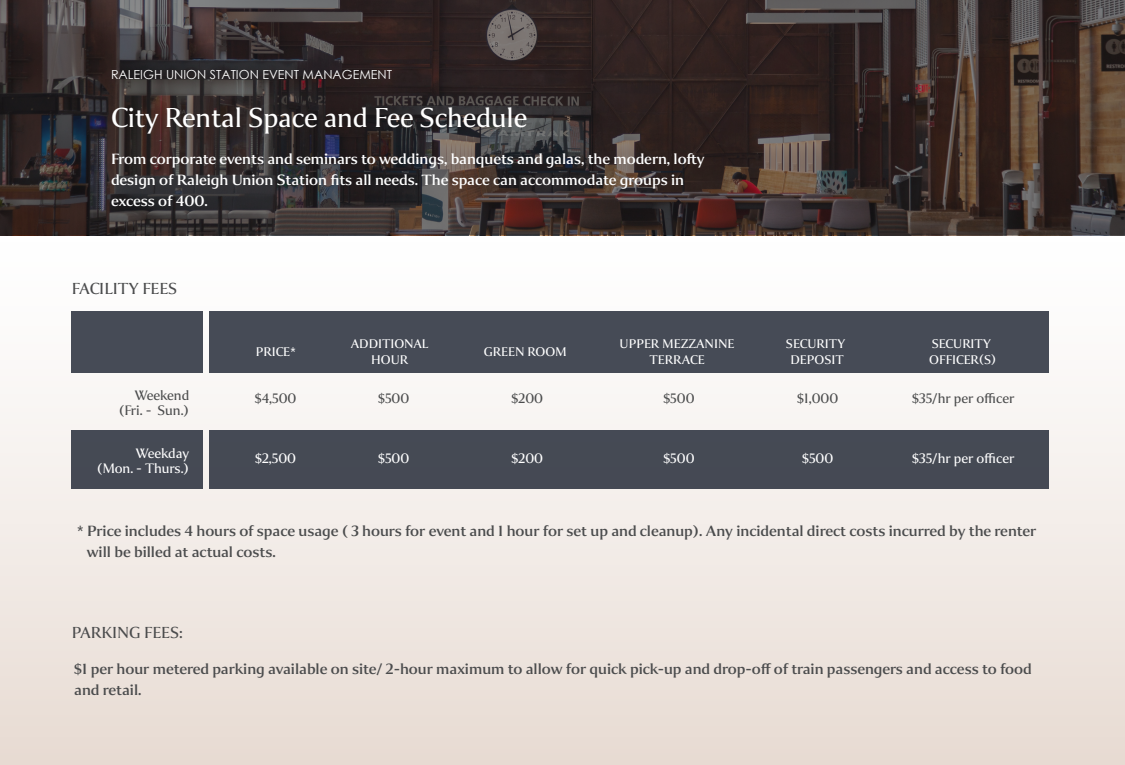
<style>
.page{position:relative;width:1125px;height:765px;background:#fff}
.page>*{position:absolute;margin:0;border:0;box-sizing:border-box;transform-origin:0 0}
.t1{font:30px "Collier";color:#fff}
.t2{font:17.5px "Collier";color:#4b4c4d}
.t3{font:16.25px/21.2px "Collier";color:#4b4c4d}
.t4{font:16.25px/21.2px "Collier";color:#fff}
.t5{font:15px "Collier";color:#4b4c4d}
.t6{font:15px "Collier";color:#fff}
.t7{font:13.75px/16.2px "Collier";color:#fff;text-align:center}
.t8{font:12.5px "Century Gothic";color:#fff}
</style>
<div class="page">
<div style="left:0;top:235px;width:1125px;height:530px;background:linear-gradient(to bottom,#fff,#e8dcd3)"></div>
<div style="left:210px;top:311px;width:839px;height:62px;background:#464b56"></div>
<div style="left:72px;top:311px;width:132px;height:62px;background:#464b56"></div>
<div style="left:210px;top:430px;width:839px;height:59px;background:#454a54"></div>
<div style="left:72px;top:430px;width:132px;height:59px;background:#454a54"></div>
<svg style="left:0;top:0;width:1125px;height:235px;background:#392f2d"></svg>
<p class="t8" style="left:111px;top:66px;width:283px">RALEIGH UNION STATION EVENT MANAGEMENT</p>
<p class="t1" style="left:111px;top:100px;width:418px">City Rental Space and Fee Schedule</p>
<p class="t4" style="left:111px;top:148px;width:595px">From corporate events and seminars to weddings, banquets and galas, the modern, lofty design of Raleigh Union Station fits all needs. The space can accommodate groups in</p>
<p class="t4" style="left:111px;top:191px;width:98px">excess of 400.</p>
<p class="t2" style="left:72px;top:278px;width:107px">FACILITY FEES</p>
<p class="t5" style="left:135px;top:386px;width:56px">Weekend</p>
<p class="t5" style="left:119px;top:401px;width:72px">(Fri. - Sun.)</p>
<p class="t7" style="left:256px;top:343px;width:42px">PRICE*</p>
<p class="t5" style="left:255px;top:390px;width:43px">$4,500</p>
<p class="t7" style="left:351px;top:336px;width:79px">ADDITIONAL<br>HOUR</p>
<p class="t5" style="left:378px;top:390px;width:33px">$500</p>
<p class="t7" style="left:484px;top:343px;width:85px">GREEN ROOM</p>
<p class="t7" style="left:620px;top:336px;width:116px">UPPER MEZZANINE<br>TERRACE</p>
<p class="t7" style="left:786px;top:336px;width:61px">SECURITY</p>
<p class="t7" style="left:790px;top:352px;width:55px">DEPOSIT</p>
<p class="t5" style="left:512px;top:390px;width:33px">$200</p>
<p class="t5" style="left:663px;top:390px;width:33px">$500</p>
<p class="t5" style="left:797px;top:390px;width:42px">$1,000</p>
<p class="t7" style="left:932px;top:336px;width:61px">SECURITY</p>
<p class="t7" style="left:929px;top:352px;width:68px">OFFICER(S)</p>
<p class="t5" style="left:912px;top:390px;width:104px">$35/hr per officer</p>
<p class="t6" style="left:136px;top:444px;width:55px">Weekday</p>
<p class="t6" style="left:912px;top:450px;width:104px">$35/hr per officer</p>
<p class="t6" style="left:255px;top:450px;width:42px">$2,500</p>
<p class="t6" style="left:378px;top:450px;width:33px">$500</p>
<p class="t6" style="left:512px;top:450px;width:33px">$200</p>
<p class="t6" style="left:663px;top:450px;width:33px">$500</p>
<p class="t6" style="left:802px;top:450px;width:33px">$500</p>
<p class="t6" style="left:97px;top:459px;width:94px">(Mon. - Thurs.)</p>
<p class="t3" style="left:77px;top:521px;width:961px">* Price includes 4 hours of space usage ( 3 hours for event and 1 hour for set up and cleanup). Any incidental direct costs incurred by the renter</p>
<p class="t3" style="left:87px;top:542px;width:190px">will be billed at actual costs.</p>
<p class="t2" style="left:72px;top:622px;width:113px">PARKING FEES:</p>
<p class="t3" style="left:74px;top:659px;width:959px">$1 per hour metered parking available on site/ 2-hour maximum to allow for quick pick-up and drop-off of train passengers and access to food and retail.</p>
</div>
